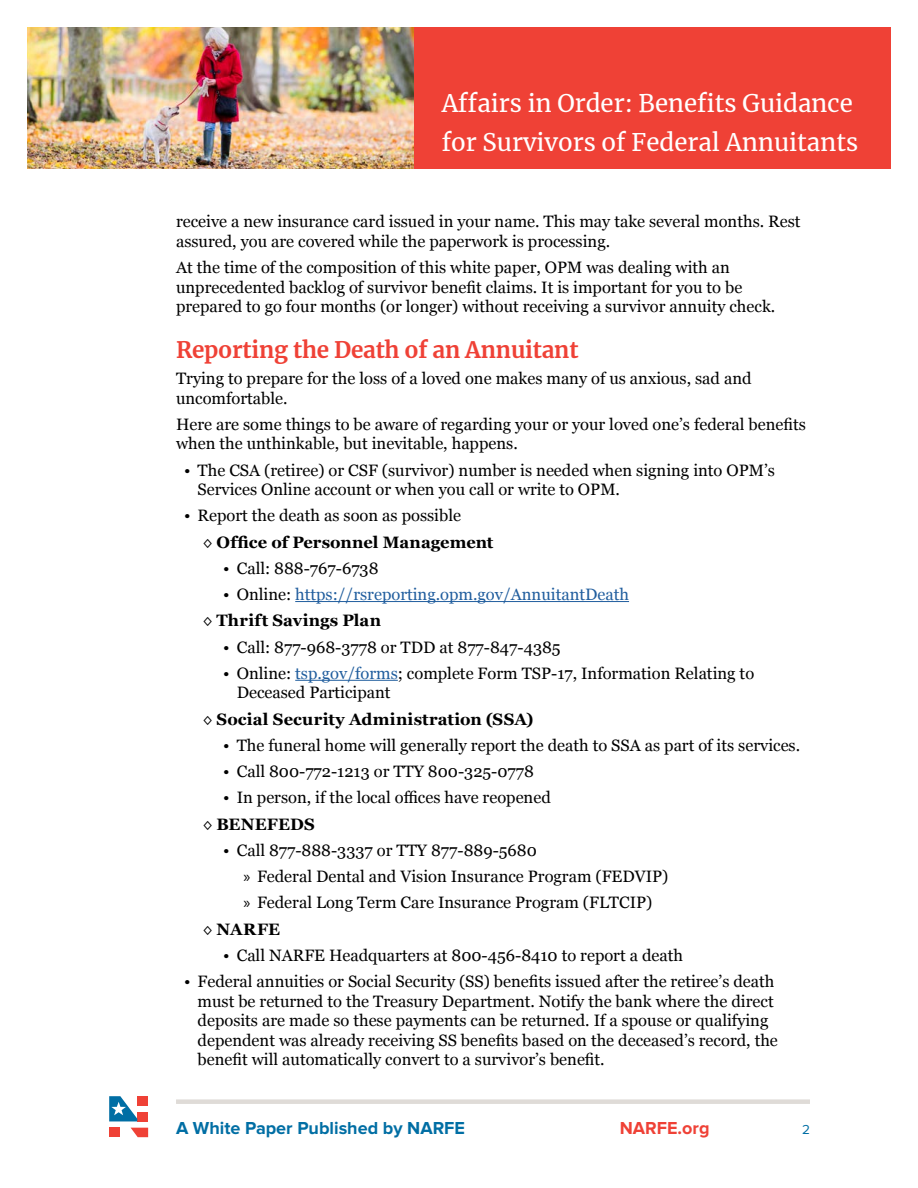
<style>
.page{position:relative;width:918px;height:1188px;background:#fff}
.page>*{position:absolute;margin:0;border:0;box-sizing:border-box;transform-origin:0 0}
.t1{font:24px/39px "Merriweather";color:#fff}
.t2{font:700 22.5px "Merriweather";letter-spacing:-.01em;color:#ef4136}
.t3{font:700 18px "Proxima Nova";color:#006ea4}
.t4{font:700 18px "Proxima Nova";color:#ef4136}
.t5{font:16.5px/19.5px "Georgia";color:#000}
.t6{font:16.5px/26.2px "Georgia";color:#215e9e}
.t7{font:700 16.5px "Georgia";letter-spacing:.01em;color:#000}
.t8{font:13.5px "Proxima Nova";color:#006ea4}
.s1{font-weight:700}
.s2{color:#000}
.s3{font-weight:700;color:#000}
.s4{color:#215e9e}
.s5{font-weight:400}
.s6{font-family:"Myriad Pro"}
</style>
<div class="page">
<div style="left:137px;top:1096px;width:11px;height:10px;background:#ef4136"></div>
<svg style="left:131px;top:1128px;width:17px;height:9px"></svg>
<div style="left:109px;top:1128px;width:11px;height:9px;background:#ef4136"></div>
<div style="left:137px;top:1112px;width:11px;height:9px;background:#ef4136"></div>
<svg style="left:109px;top:1096px;width:28px;height:25px"></svg>
<div style="left:176px;top:1099px;width:634px;height:5px;background:#dfdbd7"></div>
<div style="left:27px;top:27px;width:864px;height:141px;background:#ef4136"></div>
<img style="left:27px;top:27px;width:387px;height:141px">
<hr style="left:295px;top:601px;width:334px;height:1px;background:#215e9e">
<hr style="left:295px;top:680px;width:103px;height:1px;background:#215e9e">
<h1 class="t1" style="left:442px;top:83px;width:418px">Affairs in Order: Benefits Guidance for Survivors of Federal Annuitants</h1>
<p class="t5" style="left:176px;top:211px;width:626px">receive a new insurance card issued in your name. This may take several months. Rest assured, you are covered while the paperwork is processing.</p>
<p class="t5" style="left:176px;top:257px;width:601px">At the time of the composition of this white paper, OPM was dealing with an unprecedented backlog of survivor benefit claims. It is important for you to be prepared to go four months (or longer) without receiving a survivor annuity check.</p>
<h2 class="t2" style="left:176px;top:334px;width:404px">Reporting the Death of an Annuitant</h2>
<p class="t5" style="left:176px;top:368px;width:577px">Trying to prepare for the loss of a loved one makes many of us anxious, sad and uncomfortable.</p>
<p class="t5" style="left:176px;top:414px;width:631px">Here are some things to be aware of regarding your or your loved one’s federal benefits when the unthinkable, but inevitable, happens.</p>
<p class="t5" style="left:198px;top:459px;width:579px;text-indent:-13px">• The CSA (retiree) or CSF (survivor) number is needed when signing into OPM’s<br>Services Online account or when you call or write to OPM.</p>
<p class="t5" style="left:203px;top:502px;width:292px;line-height:26.2px;text-indent:-19px">• Report the death as soon as possible<br>◊ <span class="s1">Office of Personnel Management</span></p>
<p class="t5" style="left:223px;top:558px;width:157px">• Call: 888-767-6738</p>
<p class="t6" style="left:203px;top:581px;width:428px;text-indent:20px"><span class="s2">• Online:</span> https://rsreporting.opm.gov/AnnuitantDeath <span class="s2">◊</span> <span class="s3">Thrift Savings Plan</span></p>
<p class="t5" style="left:223px;top:636px;width:339px">• Call: 877-968-3778 or TDD at 877-847-4385</p>
<p class="t5" style="left:237px;top:663px;width:519px;text-indent:-13px">• Online: <span class="s4">tsp.gov/forms</span>; complete Form TSP-17, Information Relating to<br>Deceased Participant</p>
<p class="t7" style="left:203px;top:710px;width:332px"><span class="s5">◊</span> Social Security Administration (SSA)</p>
<p class="t5" style="left:223px;top:735px;width:578px">• The funeral home will generally report the death to SSA as part of its services.</p>
<p class="t5" style="left:223px;top:761px;width:312px">• Call 800-772-1213 or TTY 800-325-0778</p>
<p class="t5" style="left:203px;top:784px;width:349px;line-height:26.2px;text-indent:20px">• In person, if the local offices have reopened ◊ <span class="s1">BENEFEDS</span></p>
<p class="t5" style="left:223px;top:840px;width:315px">• Call 877-888-3337 or TTY 877-889-5680</p>
<p class="t5" style="left:244px;top:866px;width:426px"><span class="s6">»</span> Federal Dental and Vision Insurance Program (FEDVIP)</p>
<p class="t5" style="left:244px;top:892px;width:410px"><span class="s6">»</span> Federal Long Term Care Insurance Program (FLTCIP)</p>
<p class="t7" style="left:203px;top:920px;width:79px"><span class="s5">◊</span> NARFE</p>
<p class="t5" style="left:223px;top:945px;width:461px">• Call NARFE Headquarters at 800-456-8410 to report a death</p>
<p class="t5" style="left:198px;top:971px;width:582px;text-indent:-13px">• Federal annuities or Social Security (SS) benefits issued after the retiree’s death must be returned to the Treasury Department. Notify the bank where the direct deposits are made so these payments can be returned. If a spouse or qualifying dependent was already receiving SS benefits based on the deceased’s record, the benefit will automatically convert to a survivor’s benefit.</p>
<p class="t3" style="left:176px;top:1120px;width:291px">A White Paper Published by NARFE</p>
<p class="t4" style="left:620px;top:1120px;width:91px">NARFE.org</p>
<p class="t8" style="left:802px;top:1123px;width:9px">2</p>
</div>
